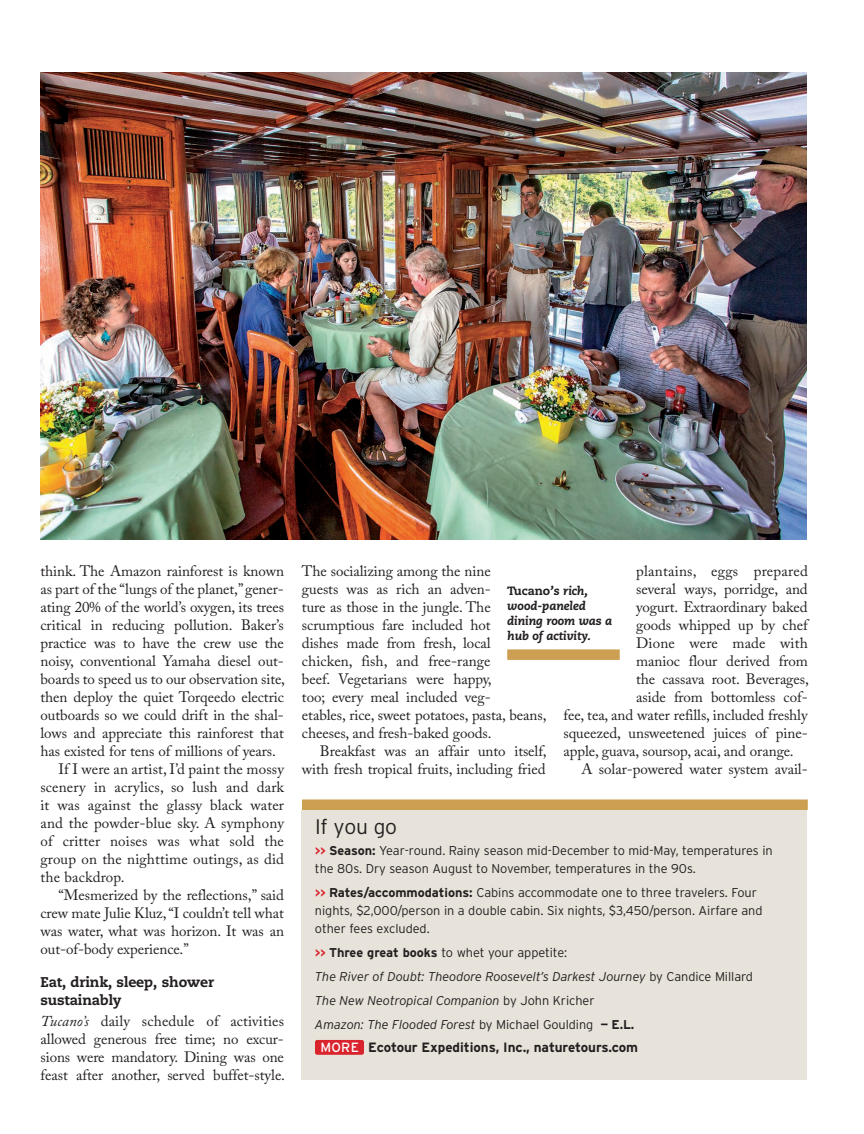
<style>
.page{position:relative;width:864px;height:1134px;background:#fff}
.page>*{position:absolute;margin:0;border:0;box-sizing:border-box;transform-origin:0 0}
.t1{font:300 21px "Interstate";letter-spacing:-.01em;color:#231f20}
.t2{font:15px/18px "Adobe Caslon Pro";letter-spacing:-.005em;color:#231f20;text-align:justify}
.t3{font:15px "Adobe Caslon Pro";letter-spacing:.015em;color:#231f20}
.t4{font:800 14.1px/18px "Caecilia LT Std";letter-spacing:-.01em;color:#231f20}
.t5{font:700 13.5px "Interstate";letter-spacing:-.005em;color:#231f20}
.t6{font:300 12.75px/18px "Interstate";letter-spacing:-.005em;color:#231f20}
.t7{font:italic 300 12.75px/24px "Interstate";letter-spacing:-.005em;color:#231f20}
.t8{font:italic 800 12px/15px "Caecilia LT Std";letter-spacing:-.005em;color:#231f20}
.s1{font-style:italic}
.s2{font-style:normal}
.s3{font-weight:700;font-size:12px;color:#d9242d}
.s4{font-weight:700}
.s5{font-weight:700;font-style:normal;font-size:12px;color:#d9242d}
.s6{font-weight:700;font-style:normal}
.s7{font-weight:400;font-size:13.35px;color:#fff}
</style>
<div class="page">
<img style="left:41px;top:72px;width:766px;height:468px">
<div style="left:302px;top:810px;width:505px;height:270px;background:#e7e3da"></div>
<div style="left:315px;top:1040px;width:49px;height:15px;background:#d9242d;border-radius:2px"></div>
<div style="left:302px;top:800px;width:506px;height:10px;background:#cd9f53"></div>
<div style="left:507px;top:649px;width:113px;height:11px;background:#cd9f53"></div>
<p class="t2" style="left:40px;top:562px;width:245px">think. The Amazon rainforest is known</p>
<p class="t2" style="left:40px;top:580px;width:245px">as part of the “lungs of the planet,” gener-</p>
<p class="t2" style="left:40px;top:598px;width:245px">ating 20% of the world’s oxygen, its trees</p>
<p class="t2" style="left:40px;top:616px;width:245px">critical in reducing pollution. Baker’s</p>
<p class="t2" style="left:40px;top:634px;width:245px">practice was to have the crew use the</p>
<p class="t2" style="left:40px;top:652px;width:245px">noisy, conventional Yamaha diesel out-</p>
<p class="t2" style="left:40px;top:670px;width:246px">boards to speed us to our observation site,</p>
<p class="t2" style="left:40px;top:688px;width:245px">then deploy the quiet Torqeedo electric</p>
<p class="t2" style="left:40px;top:706px;width:245px">outboards so we could drift in the shal-</p>
<p class="t2" style="left:40px;top:724px;width:245px">lows and appreciate this rainforest that</p>
<p class="t2" style="left:40px;top:742px;width:237px">has existed for tens of millions of years.</p>
<p class="t2" style="left:58px;top:760px;width:227px">If I were an artist, I’d paint the mossy</p>
<p class="t2" style="left:40px;top:778px;width:245px">scenery in acrylics, so lush and dark</p>
<p class="t2" style="left:40px;top:796px;width:245px">it was against the glassy black water</p>
<p class="t2" style="left:40px;top:814px;width:245px">and the powder-blue sky. A symphony</p>
<p class="t2" style="left:40px;top:832px;width:245px">of critter noises was what sold the</p>
<p class="t2" style="left:40px;top:850px;width:245px">group on the nighttime outings, as did</p>
<p class="t2" style="left:40px;top:868px;width:86px">the backdrop.</p>
<p class="t2" style="left:58px;top:886px;width:227px">“Mesmerized by the reflections,” said</p>
<p class="t2" style="left:40px;top:904px;width:245px">crew mate Julie Kluz, “I couldn’t tell what</p>
<p class="t2" style="left:40px;top:922px;width:245px">was water, what was horizon. It was an</p>
<p class="t2" style="left:40px;top:940px;width:150px">out-of-body experience.”</p>
<p class="t4" style="left:40px;top:973px;width:175px">Eat, drink, sleep, shower sustainably</p>
<p class="t2" style="left:40px;top:1012px;width:246px"><span class="s1">Tucano’s</span> daily schedule of activities allowed generous free time; no excur&shy;sions were mandatory. Dining was one feast after another, served buffet-style.</p>
<p class="t2" style="left:302px;top:562px;width:246px;text-align:left">The socializing among the nine<br>guests was as rich an adven-<br>ture as those in the jungle. The scrumptious fare included hot<br>dishes made from fresh, local<br>chicken, fish, and free-range<br>beef. Vegetarians were happy,<br>too; every meal included veg-<br>etables, rice, sweet potatoes, pasta, beans, cheeses, and fresh-baked goods.</p>
<p class="t2" style="left:302px;top:742px;width:246px;text-align:right">Breakfast was an affair unto itself, with fresh tropical fruits, including fried</p>
<p class="t3" style="left:636px;top:562px;width:173px">plantains, eggs prepared</p>
<p class="t2" style="left:636px;top:580px;width:173px">several ways, porridge, and</p>
<p class="t2" style="left:636px;top:598px;width:173px">yogurt. Extraordinary baked</p>
<p class="t2" style="left:636px;top:616px;width:173px">goods whipped up by chef</p>
<p class="t3" style="left:636px;top:634px;width:173px">Dione were made with</p>
<p class="t2" style="left:636px;top:652px;width:173px">manioc flour derived from</p>
<p class="t2" style="left:636px;top:670px;width:174px">the cassava root. Beverages,</p>
<p class="t2" style="left:636px;top:688px;width:173px">aside from bottomless cof-</p>
<p class="t2" style="left:563px;top:706px;width:246px">fee, tea, and water refills, included freshly</p>
<p class="t2" style="left:563px;top:724px;width:246px">squeezed, unsweetened juices of pine-</p>
<p class="t2" style="left:563px;top:742px;width:232px">apple, guava, soursop, acai, and orange.</p>
<p class="t2" style="left:581px;top:760px;width:228px">A solar-powered water system avail-</p>
<p class="t8" style="left:507px;top:584px;width:107px"><span class="s2">Tucano</span>’s rich, wood-paneled dining room was a hub of activity.</p>
<h1 class="t1" style="left:315px;top:814px;width:84px">If you go</h1>
<p class="t6" style="left:315px;top:842px;width:459px"><span class="s3">&gt;&gt;</span> <span class="s4">Season:</span> Year-round. Rainy season mid-December to mid-May, temperatures in the 80s. Dry season August to November, temperatures in the 90s.</p>
<p class="t6" style="left:315px;top:884px;width:449px"><span class="s3">&gt;&gt;</span> <span class="s4">Rates/accommodations:</span> Cabins accommodate one to three travelers. Four nights, $2,000/person in a double cabin. Six nights, $3,450/person. Airfare and other fees excluded.</p>
<p class="t7" style="left:315px;top:941px;width:440px"><span class="s5">&gt;&gt;</span> <span class="s6">Three great books</span> <span class="s2">to whet your appetite:<br></span>The River of Doubt: Theodore Roosevelt’s Darkest Journey <span class="s2">by Candice Millard </span>The New Neotropical Companion <span class="s2">by John Kricher<br></span>Amazon: The Flooded Forest <span class="s2">by Michael Goulding</span> <span class="s6">— E.L.</span></p>
<p class="t5" style="left:321px;top:1039px;width:319px"><span class="s7">MORE</span> Ecotour Expeditions, Inc., naturetours.com</p>
</div>
